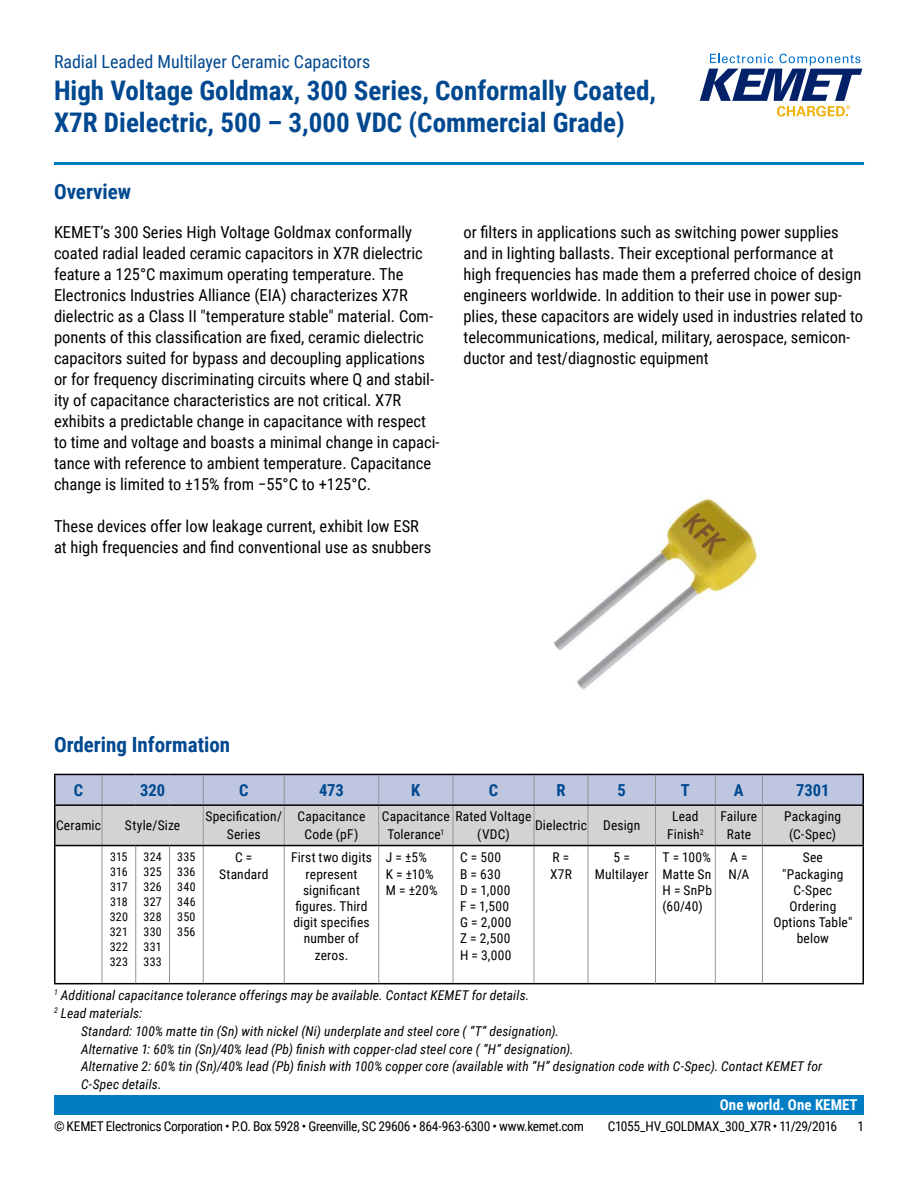
<style>
.page{position:relative;width:918px;height:1188px;background:#fff}
.page>*{position:absolute;margin:0;border:0;box-sizing:border-box;transform-origin:0 0}
.t1{font:700 27px/32.4px "Roboto Condensed";color:#004990}
.t2{font:700 21px "Roboto Condensed";color:#004990}
.t3{font:18px "Roboto Condensed";letter-spacing:-.005em;color:#004990}
.t4{font:16.5px/21px "Roboto Condensed";color:#000}
.t5{font:700 16.5px "Roboto Condensed";color:#004990}
.t6{font:700 15px "Roboto Condensed";color:#fff}
.t7{font:13.5px/16.2px "Roboto Condensed";letter-spacing:.01em;color:#000;text-align:center}
.t8{font:italic 13.5px/18px "Roboto Condensed";letter-spacing:.01em;color:#000}
.t9{font:13.5px "Roboto Condensed";letter-spacing:-.025em;color:#000}
.t10{font:12px/15px "Roboto Condensed";letter-spacing:.02em;color:#000;text-align:justify}
</style>
<div class="page">
<svg style="left:700px;top:54px;width:162px;height:63px"></svg>
<hr style="left:54px;top:162px;width:810px;height:3px;background:#007dc3">
<div style="left:54px;top:1095px;width:810px;height:20px;background:#007dc3"></div>
<hr style="left:135px;top:846px;width:1px;height:137px;background:#939598">
<hr style="left:169px;top:846px;width:1px;height:137px;background:#939598">
<hr style="left:203px;top:846px;width:1px;height:137px;background:#939598">
<hr style="left:284px;top:846px;width:1px;height:137px;background:#939598">
<hr style="left:453px;top:846px;width:1px;height:137px;background:#939598">
<hr style="left:588px;top:846px;width:1px;height:137px;background:#939598">
<hr style="left:715px;top:846px;width:1px;height:137px;background:#939598">
<hr style="left:54px;top:806px;width:2px;height:39px;background:#000">
<hr style="left:862px;top:806px;width:2px;height:39px;background:#000">
<hr style="left:54px;top:845px;width:48px;height:1px;background:#000">
<hr style="left:54px;top:846px;width:2px;height:137px;background:#000">
<hr style="left:54px;top:983px;width:48px;height:1px;background:#000">
<hr style="left:379px;top:983px;width:74px;height:1px;background:#000">
<hr style="left:453px;top:983px;width:81px;height:1px;background:#000">
<hr style="left:656px;top:983px;width:59px;height:1px;background:#000">
<hr style="left:715px;top:983px;width:47px;height:1px;background:#000">
<hr style="left:54px;top:774px;width:48px;height:1px;background:#000">
<hr style="left:54px;top:775px;width:2px;height:29px;background:#000">
<hr style="left:762px;top:774px;width:102px;height:1px;background:#000">
<hr style="left:862px;top:775px;width:2px;height:29px;background:#000">
<hr style="left:54px;top:804px;width:48px;height:2px;background:#000">
<hr style="left:762px;top:804px;width:102px;height:2px;background:#000">
<svg style="left:55px;top:774px;width:808px;height:72px;background:#bfc3ce"></svg>
<hr style="left:102px;top:845px;width:34px;height:1px;background:#000">
<hr style="left:136px;top:845px;width:34px;height:1px;background:#000">
<hr style="left:170px;top:845px;width:33px;height:1px;background:#000">
<hr style="left:203px;top:845px;width:81px;height:1px;background:#000">
<hr style="left:284px;top:845px;width:95px;height:1px;background:#000">
<hr style="left:102px;top:983px;width:34px;height:1px;background:#000">
<hr style="left:136px;top:983px;width:34px;height:1px;background:#000">
<hr style="left:170px;top:983px;width:33px;height:1px;background:#000">
<hr style="left:203px;top:983px;width:81px;height:1px;background:#000">
<hr style="left:284px;top:983px;width:95px;height:1px;background:#000">
<hr style="left:102px;top:846px;width:1px;height:137px;background:#939598">
<hr style="left:378px;top:846px;width:1px;height:137px;background:#939598">
<hr style="left:534px;top:845px;width:54px;height:1px;background:#000">
<hr style="left:588px;top:845px;width:68px;height:1px;background:#000">
<hr style="left:534px;top:983px;width:54px;height:1px;background:#000">
<hr style="left:588px;top:983px;width:68px;height:1px;background:#000">
<hr style="left:534px;top:846px;width:1px;height:137px;background:#939598">
<hr style="left:655px;top:846px;width:1px;height:137px;background:#939598">
<hr style="left:762px;top:845px;width:102px;height:1px;background:#000">
<hr style="left:862px;top:846px;width:2px;height:137px;background:#000">
<hr style="left:762px;top:983px;width:102px;height:1px;background:#000">
<hr style="left:762px;top:846px;width:1px;height:137px;background:#939598">
<img style="left:553px;top:498px;width:205px;height:192px">
<p class="t3" style="left:54px;top:48px;width:318px">Radial Leaded Multilayer Ceramic Capacitors</p>
<h1 class="t1" style="left:54px;top:73px;width:604px">High Voltage Goldmax, 300 Series, Conformally Coated,<br>X7R Dielectric, 500 – 3,000 VDC (Commercial Grade)</h1>
<p class="t2" style="left:54px;top:177px;width:79px">Overview</p>
<p class="t4" style="left:54px;top:221px;width:387px">KEMET’s 300 Series High Voltage Goldmax conformally coated radial leaded ceramic capacitors in X7R dielectric feature a 125°C maximum operating temperature. The Electronics Industries Alliance (EIA) characterizes X7R dielectric as a Class II "temperature stable" material. Com&shy;ponents of this classification are fixed, ceramic dielectric capacitors suited for bypass and decoupling applications or for frequency discriminating circuits where Q and stabil&shy;ity of capacitance characteristics are not critical. X7R exhibits a predictable change in capacitance with respect to time and voltage and boasts a minimal change in capaci&shy;tance with reference to ambient temperature. Capacitance change is limited to ±15% from −55°C to +125°C.</p>
<p class="t4" style="left:54px;top:515px;width:379px">These devices offer low leakage current, exhibit low ESR at high frequencies and find conventional use as snubbers</p>
<p class="t4" style="left:463px;top:221px;width:401px">or filters in applications such as switching power supplies and in lighting ballasts. Their exceptional performance at high frequencies has made them a preferred choice of design engineers worldwide. In addition to their use in power sup&shy;plies, these capacitors are widely used in industries related to telecommunications, medical, military, aerospace, semicon&shy;ductor and test/diagnostic equipment</p>
<p class="t2" style="left:54px;top:729px;width:178px">Ordering Information</p>
<p class="t5" style="left:74px;top:779px;width:11px">C</p>
<p class="t5" style="left:140px;top:779px;width:27px">320</p>
<p class="t5" style="left:239px;top:779px;width:11px">C</p>
<p class="t5" style="left:319px;top:779px;width:26px">473</p>
<p class="t5" style="left:411px;top:779px;width:11px">K</p>
<p class="t5" style="left:489px;top:779px;width:11px">C</p>
<p class="t5" style="left:556px;top:779px;width:11px">R</p>
<p class="t5" style="left:618px;top:779px;width:10px">5</p>
<p class="t5" style="left:681px;top:779px;width:10px">T</p>
<p class="t5" style="left:734px;top:779px;width:11px">A</p>
<p class="t5" style="left:796px;top:779px;width:35px">7301</p>
<p class="t7" style="left:56px;top:817px;width:47px">Ceramic</p>
<p class="t7" style="left:125px;top:817px;width:57px">Style/Size</p>
<p class="t7" style="left:205px;top:807px;width:78px;line-height:18px">Specification/<br>Series</p>
<p class="t7" style="left:298px;top:807px;width:69px;line-height:18px">Capacitance<br>Code (pF)</p>
<p class="t7" style="left:387px;top:807px;width:146px;line-height:18px;text-align:left;text-indent:-5px">Capacitance Rated Voltage<br>Tolerance<sup>1</sup></p>
<p class="t7" style="left:535px;top:817px;width:107px">Dielectric Design</p>
<p class="t7" style="left:667px;top:807px;width:38px;line-height:18px">Lead<br>Finish<sup>2</sup></p>
<p class="t7" style="left:721px;top:807px;width:38px;line-height:18px">Failure<br>Rate</p>
<p class="t7" style="left:784px;top:807px;width:58px;line-height:18px">Packaging (C-Spec)</p>
<p class="t7" style="left:477px;top:826px;width:34px">(VDC)</p>
<p class="t10" style="left:110px;top:849px;width:20px">315<br>316<br>317<br>318<br>320<br>321<br>322<br>323</p>
<p class="t10" style="left:143px;top:849px;width:20px">324<br>325<br>326<br>327<br>328<br>330<br>331<br>333</p>
<p class="t10" style="left:177px;top:849px;width:20px">335<br>336<br>340<br>346<br>350<br>356</p>
<p class="t7" style="left:219px;top:849px;width:51px">C =<br>Standard</p>
<p class="t7" style="left:291px;top:849px;width:82px">First two digits represent significant figures. Third digit specifies number of zeros.</p>
<p class="t7" style="left:386px;top:849px;width:53px;text-align:left">J = ±5%<br>K = ±10%<br>M = ±20%</p>
<p class="t7" style="left:460px;top:849px;width:53px;text-align:left">C = 500<br>B = 630<br>D = 1,000<br>F = 1,500<br>G = 2,000<br>Z = 2,500<br>H = 3,000</p>
<p class="t7" style="left:550px;top:849px;width:23px;text-align:left">R =<br>X7R</p>
<p class="t7" style="left:595px;top:849px;width:55px">5 =<br>Multilayer</p>
<p class="t7" style="left:663px;top:849px;width:51px;text-align:justify">T = 100% Matte Sn H = SnPb (60/40)</p>
<p class="t7" style="left:728px;top:849px;width:22px;text-align:left">A =<br>N/A</p>
<p class="t7" style="left:773px;top:849px;width:80px">See "Packaging<br>C-Spec<br>Ordering<br>Options Table" below</p>
<p class="t8" style="left:54px;top:985px;width:477px"><sup>1</sup> Additional capacitance tolerance offerings may be available. Contact KEMET for details.<br><sup>2</sup> Lead materials:</p>
<p class="t8" style="left:81px;top:1021px;width:743px">Standard: 100% matte tin (Sn) with nickel (Ni) underplate and steel core ( “T” designation).<br>Alternative 1: 60% tin (Sn)/40% lead (Pb) finish with copper-clad steel core ( “H” designation).<br>Alternative 2: 60% tin (Sn)/40% lead (Pb) finish with 100% copper core (available with “H” designation code with C-Spec). Contact KEMET for C-Spec details.</p>
<p class="t6" style="left:720px;top:1094px;width:139px">One world. One KEMET</p>
<p class="t9" style="left:54px;top:1116px;width:531px">© KEMET Electronics Corporation • P.O. Box 5928 • Greenville, SC 29606 • 864-963-6300 • www.kemet.com</p>
<p class="t9" style="left:608px;top:1116px;width:231px">C1055_HV_GOLDMAX_300_X7R • 11/29/2016</p>
<p class="t7" style="left:857px;top:1117px;width:8px">1</p>
</div>
